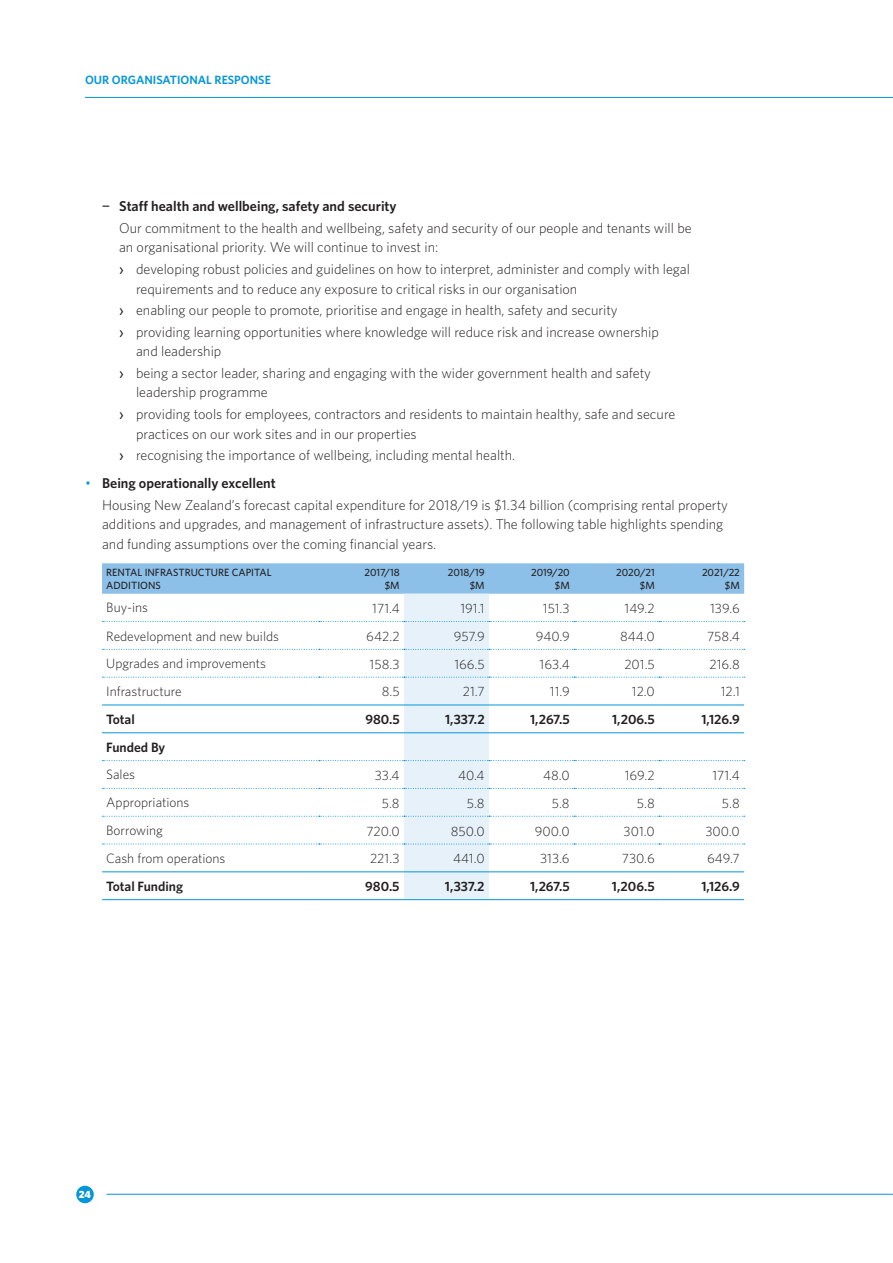
<style>
.page{position:relative;width:893px;height:1263px;background:#fff}
.page>*{position:absolute;margin:0;border:0;box-sizing:border-box;transform-origin:0 0}
.t1{font:300 14.25px/21.6px "Whitney";color:#231f20}
.t2{font:300 13.5px "Whitney";color:#231f20}
.t3{font:600 13.5px "Whitney";color:#231f20}
.t4{font:600 12px "Whitney";color:#0696d7}
.t5{font:500 10.5px/13.5px "Whitney";color:#231f20;text-align:right}
.t6{font:900 10.5px "Whitney";color:#fff}
.s1{font-weight:500}
.s2{font-weight:600}
.s3{color:#0696d7}
</style>
<div class="page">
<svg style="left:102px;top:563px;width:643px;height:337px"></svg>
<hr style="left:102px;top:705px;width:217px;height:1px;background:#0696d7">
<hr style="left:319px;top:705px;width:85px;height:1px;background:#0696d7">
<hr style="left:404px;top:705px;width:85px;height:1px;background:#0696d7">
<hr style="left:489px;top:705px;width:85px;height:1px;background:#0696d7">
<hr style="left:574px;top:705px;width:85px;height:1px;background:#0696d7">
<hr style="left:659px;top:705px;width:85px;height:1px;background:#0696d7">
<hr style="left:102px;top:732px;width:217px;height:1px;background:#0696d7">
<hr style="left:319px;top:732px;width:85px;height:1px;background:#0696d7">
<hr style="left:404px;top:732px;width:85px;height:1px;background:#0696d7">
<hr style="left:489px;top:732px;width:85px;height:1px;background:#0696d7">
<hr style="left:574px;top:732px;width:85px;height:1px;background:#0696d7">
<hr style="left:659px;top:732px;width:85px;height:1px;background:#0696d7">
<hr style="left:102px;top:871px;width:217px;height:1px;background:#0696d7">
<hr style="left:319px;top:871px;width:85px;height:1px;background:#0696d7">
<hr style="left:404px;top:871px;width:85px;height:1px;background:#0696d7">
<hr style="left:489px;top:871px;width:85px;height:1px;background:#0696d7">
<hr style="left:574px;top:871px;width:85px;height:1px;background:#0696d7">
<hr style="left:659px;top:871px;width:85px;height:1px;background:#0696d7">
<hr style="left:102px;top:899px;width:217px;height:1px;background:#0696d7">
<hr style="left:319px;top:899px;width:85px;height:1px;background:#0696d7">
<hr style="left:404px;top:899px;width:85px;height:1px;background:#0696d7">
<hr style="left:489px;top:899px;width:85px;height:1px;background:#0696d7">
<hr style="left:574px;top:899px;width:85px;height:1px;background:#0696d7">
<hr style="left:659px;top:899px;width:85px;height:1px;background:#0696d7">
<div style="left:76px;top:1186px;width:18px;height:17px;background:#0696d7;border-radius:50%"></div>
<hr style="left:85px;top:97px;width:808px;height:1px;background:#0696d7">
<hr style="left:107px;top:1194px;width:786px;height:1px;background:#0696d7">
<p class="t4" style="left:85px;top:72px;width:51px">Our organisational</p>
<p class="t4" style="left:215px;top:72px;width:15px">response</p>
<p class="t1" style="left:119px;top:195px;width:574px;text-indent:-17px"><span class="s1">−</span> <span class="s2">Staff health and wellbeing, safety and security<br></span>Our commitment to the health and wellbeing, safety and security of our people and tenants will be</p>
<p class="t1" style="left:119px;top:236px;width:572px">an organisational priority. We will continue to invest in:<br><span class="s1">›</span> developing robust policies and guidelines on how to interpret, administer and comply with legal</p>
<p class="t1" style="left:119px;top:277px;width:541px;text-indent:17px">requirements and to reduce any exposure to critical risks in our organisation<br><span class="s1">›</span> enabling our people to promote, prioritise and engage in health, safety and security<br><span class="s1">›</span> providing learning opportunities where knowledge will reduce risk and increase ownership</p>
<p class="t1" style="left:119px;top:340px;width:533px;text-indent:17px">and leadership<br><span class="s1">›</span> being a sector leader, sharing and engaging with the wider government health and safety</p>
<p class="t1" style="left:119px;top:381px;width:558px;text-indent:17px">leadership programme<br><span class="s1">›</span> providing tools for employees, contractors and residents to maintain healthy, safe and secure</p>
<p class="t1" style="left:119px;top:422px;width:398px;text-indent:17px">practices on our work sites and in our properties<br><span class="s1">›</span> recognising the importance of wellbeing, including mental health.</p>
<p class="t1" style="left:102px;top:472px;width:627px;text-indent:-17px"><span class="s3">•</span> <span class="s2">Being operationally excellent<br></span>Housing New Zealand’s forecast capital expenditure for 2018/19 is $1.34 billion (comprising rental property</p>
<p class="t1" style="left:102px;top:514px;width:623px;line-height:19.5px">additions and upgrades, and management of infrastructure assets). The following table highlights spending and funding assumptions over the coming financial years.</p>
<p class="t5" style="left:106px;top:565px;width:167px;text-align:left">RENTAL INFRASTRUCTURE CAPITAL<br>ADDITIONS</p>
<p class="t5" style="left:364px;top:565px;width:37px">2017/18 $M</p>
<p class="t5" style="left:448px;top:565px;width:39px">2018/19 $M</p>
<p class="t5" style="left:531px;top:565px;width:40px">2019/20 $M</p>
<p class="t5" style="left:616px;top:565px;width:40px">2020/21 $M</p>
<p class="t5" style="left:702px;top:565px;width:39px">2021/22 $M</p>
<p class="t2" style="left:106px;top:599px;width:43px">Buy-ins</p>
<p class="t2" style="left:372px;top:599px;width:29px">171.4</p>
<p class="t2" style="left:460px;top:599px;width:26px">191.1</p>
<p class="t2" style="left:543px;top:599px;width:28px">151.3</p>
<p class="t2" style="left:625px;top:599px;width:32px">149.2</p>
<p class="t2" style="left:710px;top:599px;width:31px">139.6</p>
<p class="t2" style="left:106px;top:627px;width:174px">Redevelopment and new builds</p>
<p class="t2" style="left:366px;top:627px;width:35px">642.2</p>
<p class="t2" style="left:454px;top:627px;width:32px">957.9</p>
<p class="t2" style="left:536px;top:627px;width:35px">940.9</p>
<p class="t2" style="left:620px;top:627px;width:36px">844.0</p>
<p class="t2" style="left:707px;top:627px;width:34px">758.4</p>
<p class="t2" style="left:106px;top:654px;width:161px">Upgrades and improvements</p>
<p class="t2" style="left:370px;top:655px;width:32px">158.3</p>
<p class="t2" style="left:454px;top:655px;width:32px">166.5</p>
<p class="t2" style="left:540px;top:655px;width:32px">163.4</p>
<p class="t2" style="left:624px;top:655px;width:32px">201.5</p>
<p class="t2" style="left:709px;top:655px;width:32px">216.8</p>
<p class="t2" style="left:106px;top:682px;width:77px">Infrastructure</p>
<p class="t2" style="left:382px;top:683px;width:19px">8.5</p>
<p class="t2" style="left:463px;top:683px;width:23px">21.7</p>
<p class="t2" style="left:550px;top:683px;width:21px">11.9</p>
<p class="t2" style="left:632px;top:683px;width:24px">12.0</p>
<p class="t2" style="left:721px;top:683px;width:21px">12.1</p>
<p class="t3" style="left:106px;top:711px;width:30px">Total</p>
<p class="t3" style="left:365px;top:711px;width:36px">980.5</p>
<p class="t3" style="left:445px;top:711px;width:41px">1,337.2</p>
<p class="t3" style="left:530px;top:711px;width:41px">1,267.5</p>
<p class="t3" style="left:612px;top:711px;width:44px">1,206.5</p>
<p class="t3" style="left:701px;top:711px;width:40px">1,126.9</p>
<p class="t3" style="left:106px;top:738px;width:61px">Funded By</p>
<p class="t2" style="left:106px;top:765px;width:30px">Sales</p>
<p class="t2" style="left:375px;top:766px;width:26px">33.4</p>
<p class="t2" style="left:458px;top:766px;width:28px">40.4</p>
<p class="t2" style="left:543px;top:766px;width:28px">48.0</p>
<p class="t2" style="left:625px;top:766px;width:32px">169.2</p>
<p class="t2" style="left:712px;top:766px;width:29px">171.4</p>
<p class="t2" style="left:106px;top:793px;width:85px">Appropriations</p>
<p class="t2" style="left:382px;top:794px;width:19px">5.8</p>
<p class="t2" style="left:467px;top:794px;width:19px">5.8</p>
<p class="t2" style="left:552px;top:794px;width:19px">5.8</p>
<p class="t2" style="left:637px;top:794px;width:19px">5.8</p>
<p class="t2" style="left:722px;top:794px;width:19px">5.8</p>
<p class="t2" style="left:106px;top:821px;width:58px">Borrowing</p>
<p class="t2" style="left:366px;top:822px;width:35px">720.0</p>
<p class="t2" style="left:451px;top:822px;width:35px">850.0</p>
<p class="t2" style="left:535px;top:822px;width:36px">900.0</p>
<p class="t2" style="left:624px;top:822px;width:33px">301.0</p>
<p class="t2" style="left:705px;top:822px;width:36px">300.0</p>
<p class="t2" style="left:106px;top:850px;width:121px">Cash from operations</p>
<p class="t2" style="left:370px;top:850px;width:31px">221.3</p>
<p class="t2" style="left:453px;top:850px;width:33px">441.0</p>
<p class="t2" style="left:540px;top:850px;width:31px">313.6</p>
<p class="t2" style="left:622px;top:850px;width:34px">730.6</p>
<p class="t2" style="left:707px;top:850px;width:34px">649.7</p>
<p class="t3" style="left:106px;top:877px;width:78px">Total Funding</p>
<p class="t3" style="left:365px;top:877px;width:36px">980.5</p>
<p class="t3" style="left:445px;top:877px;width:41px">1,337.2</p>
<p class="t3" style="left:530px;top:877px;width:41px">1,267.5</p>
<p class="t3" style="left:612px;top:877px;width:44px">1,206.5</p>
<p class="t3" style="left:701px;top:877px;width:40px">1,126.9</p>
<p class="t6" style="left:79px;top:1187px;width:14px">24</p>
</div>
